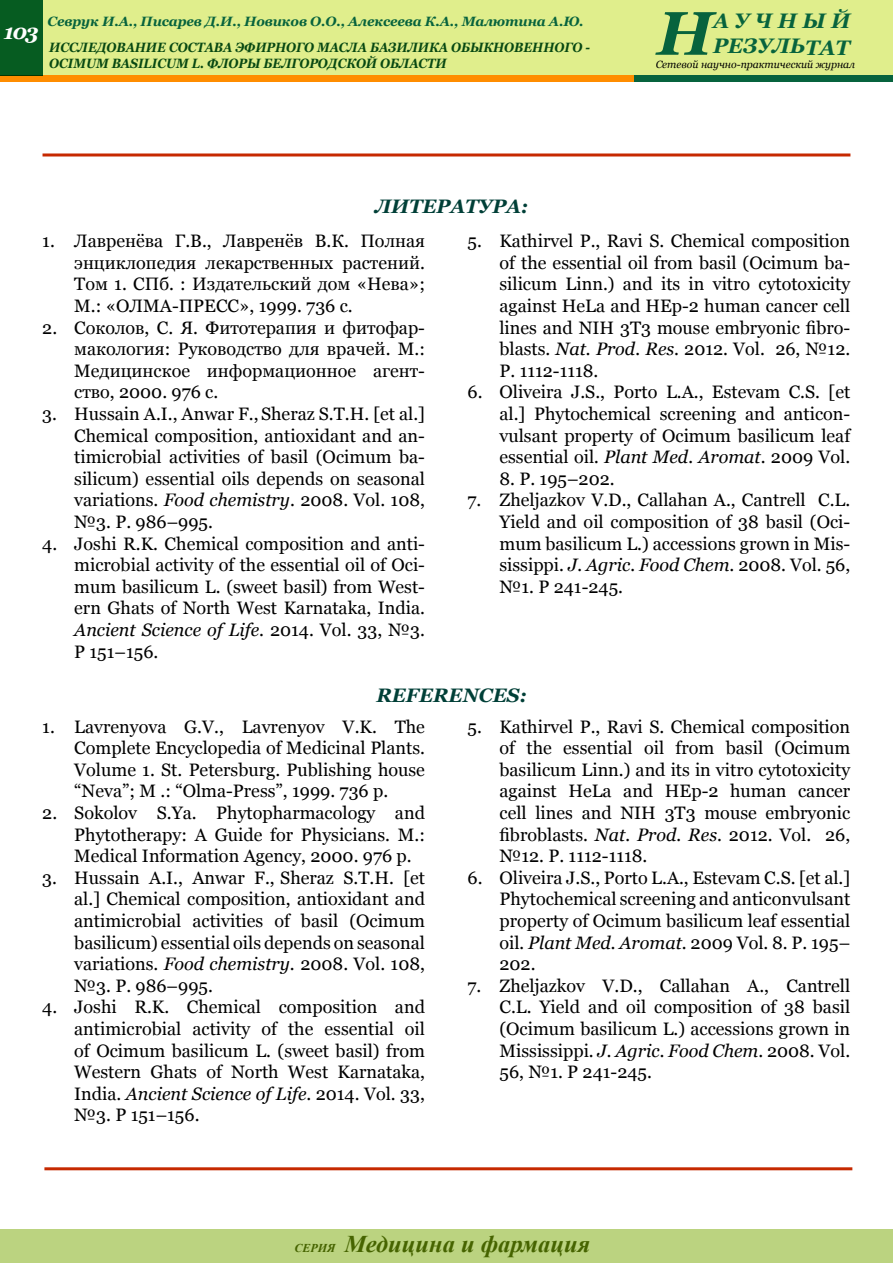
<style>
.page{position:relative;width:893px;height:1263px;background:#fff}
.page>*{position:absolute;margin:0;border:0;box-sizing:border-box;transform-origin:0 0}
.t1{font:italic 700 61.5px "Georgia";color:#07633d}
.t2{font:italic 700 24px "Times New Roman";color:#466400}
.t3{font:italic 700 21px/25.2px "Georgia";color:#07633d}
.t4{font:italic 700 21px "Georgia";color:#fff}
.t5{font:italic 700 19.5px "Georgia";color:#003f37}
.t6{font:18px/21.6px "Georgia";color:#000;text-align:justify}
.t7{font:italic 700 13.5px/16.2px "Georgia";color:#074812;scale:.9 1}
.t8{font:italic 700 13.5px "Georgia";letter-spacing:-.01em;color:#07633d}
.t9{font:italic 10.5px "Georgia";color:#000}
.s1{font-style:italic}
.s2{font-size:12px}
</style>
<div class="page">
<div style="left:0;top:1229px;width:893px;height:34px;background:#bbd380"></div>
<div style="left:0;top:0;width:893px;height:81px;background:#e0ee8c"></div>
<div style="left:0;top:75px;width:655px;height:7px;background:#ff8d00"></div>
<div style="left:0;top:0;width:43px;height:75px;background:#065c21"></div>
<div style="left:634px;top:75px;width:259px;height:7px;background:#07633d"></div>
<hr style="left:43px;top:153px;width:807px;height:3px;background:#c62900">
<hr style="left:44px;top:1167px;width:808px;height:3px;background:#c62900">
<p class="t4" style="left:4px;top:20px;width:36px">103</p>
<p class="t8" style="left:48px;top:13px;width:537px">Севрук И.А., Писарев Д.И., Новиков О.О., Алексеева К.А., Малютина А.Ю.</p>
<p class="t7" style="left:49px;top:39px;width:602px">ИCСЛЕДОВАНИЕ СОСТАВА ЭФИРНОГО МАСЛА БАЗИЛИКА ОБЫКНОВЕННОГО -<br>OCIMUM BASILICUM L. ФЛОРЫ БЕЛГОРОДСКОЙ ОБЛАСТИ</p>
<p class="t3" style="left:713px;top:8px;width:139px">АУЧНЫЙ<br>РЕЗУЛЬТАТ</p>
<h1 class="t1" style="left:657px;top:-2px;width:58px">Н</h1>
<p class="t9" style="left:655px;top:58px;width:201px">Сетевой научно-практический журнал</p>
<p class="t5" style="left:375px;top:195px;width:155px">Литература:</p>
<p class="t6" style="left:74px;top:230px;width:352px;text-indent:-32px">1. Лавренёва Г.В., Лавренёв В.К. Полная энциклопедия лекарственных растений.<br>Том 1. СПб. : Издательский дом «Нева»; М.: «ОЛМА-ПРЕСС», 1999. 736 с.</p>
<p class="t6" style="left:74px;top:316px;width:352px;text-indent:-32px">2. Соколов, С. Я. Фитотерапия и фитофар&shy;макология: Руководство для врачей. М.:<br>Медицинское информационное агент&shy;ство, 2000. 976 с.</p>
<p class="t6" style="left:74px;top:403px;width:352px;text-indent:-32px">3. Hussain A.I., Anwar F.,Sheraz S.T.H. [et al.] Chemical composition, antioxidant and an&shy;timicrobial activities of basil (Ocimum ba&shy;silicum) essential oils depends on seasonal variations. <span class="s1">Food chemistry</span>. 2008. Vol. 108, №3. P. 986–995.</p>
<p class="t6" style="left:74px;top:532px;width:352px;text-indent:-32px">4. Joshi R.K. Chemical composition and anti&shy;microbial activity of the essential oil of Oci&shy;mum basilicum L. (sweet basil) from West&shy;ern Ghats of North West Karnataka, India.<br><span class="s1">Ancient Science of Life</span>. 2014. Vol. 33, №3.<br>Р 151–156.</p>
<p class="t6" style="left:499px;top:230px;width:352px;text-indent:-32px">5. Kathirvel P., Ravi S. Chemical composition of the essential oil from basil (Ocimum ba&shy;silicum Linn.) and its in vitro cytotoxicity against HeLa and HEp-2 human cancer cell lines and NIH 3T3 mouse embryonic fibro&shy;blasts. <span class="s1">Nat. Prod. Res</span>. 2012. Vol. 26, №12.<br>Р. 1112-1118.</p>
<p class="t6" style="left:499px;top:381px;width:352px;text-indent:-32px">6. Oliveira J.S., Porto L.A., Estevam C.S. [et al.] Phytochemical screening and anticon&shy;vulsant property of Ocimum basilicum leaf essential oil<span class="s1">. Plant Med. Aromat</span>. 2009 Vol.</p>
<p class="t6" style="left:499px;top:468px;width:117px">8. P. 195–202.</p>
<p class="t6" style="left:499px;top:489px;width:352px;text-indent:-32px">7. Zheljazkov V.D., Callahan A., Cantrell C.L.<br>Yield and oil composition of 38 basil (Oci&shy;mum basilicum L.) accessions grown in Mis&shy;sissippi. <span class="s1">J. Agric. Food Chem</span>. 2008. Vol. 56, №1. P 241-245.</p>
<p class="t5" style="left:376px;top:684px;width:152px">REFERENCES:</p>
<p class="t6" style="left:74px;top:715px;width:352px;text-indent:-32px">1. Lavrenyova G.V., Lavrenyov V.K. The Complete Encyclopedia of Medicinal Plants.<br>Volume 1. St. Petersburg. Publishing house “Neva”; M .: “Olma-Press”, 1999. 736 p.</p>
<p class="t6" style="left:74px;top:802px;width:352px;text-indent:-32px">2. Sokolov S.Ya. Phytopharmacology and Phytotherapy: A Guide for Physicians. M.:<br>Medical Information Agency, 2000. 976 p.</p>
<p class="t6" style="left:74px;top:867px;width:352px;text-indent:-32px">3. Hussain A.I., Anwar F., Sheraz S.T.H. [et al.] Chemical composition, antioxidant and antimicrobial activities of basil (Ocimum basilicum) essential oils depends on seasonal variations. <span class="s1">Food chemistry</span>. 2008. Vol. 108, №3. P. 986–995.</p>
<p class="t6" style="left:74px;top:996px;width:352px;text-indent:-32px">4. Joshi R.K. Chemical composition and antimicrobial activity of the essential oil of Ocimum basilicum L. (sweet basil) from Western Ghats of North West Karnataka, India. <span class="s1">Ancient Science of Life</span>. 2014. Vol. 33, №3. Р 151–156.</p>
<p class="t6" style="left:499px;top:715px;width:352px;text-indent:-32px">5. Kathirvel P., Ravi S. Chemical composition of the essential oil from basil (Ocimum basilicum Linn.) and its in vitro cytotoxicity against HeLa and HEp-2 human cancer cell lines and NIH 3T3 mouse embryonic fibroblasts. <span class="s1">Nat. Prod. Res</span>. 2012. Vol. 26, №12. Р. 1112-1118.</p>
<p class="t6" style="left:499px;top:867px;width:352px;text-indent:-32px">6. Oliveira J.S., Porto L.A., Estevam C.S. [et al.] Phytochemical screening and anticonvulsant property of Ocimum basilicum leaf essential oil<span class="s1">. Plant Med. Aromat</span>. 2009 Vol. 8. P. 195– 202.</p>
<p class="t6" style="left:499px;top:975px;width:352px;text-indent:-32px">7. Zheljazkov V.D., Callahan A., Cantrell C.L. Yield and oil composition of 38 basil (Ocimum basilicum L.) accessions grown in Mississippi. <span class="s1">J. Agric. Food Chem</span>. 2008. Vol.<br>56, №1. P 241-245.</p>
<h2 class="t2" style="left:294px;top:1227px;width:297px"><span class="s2">СЕРИЯ</span> Медицина и фармация</h2>
</div>
